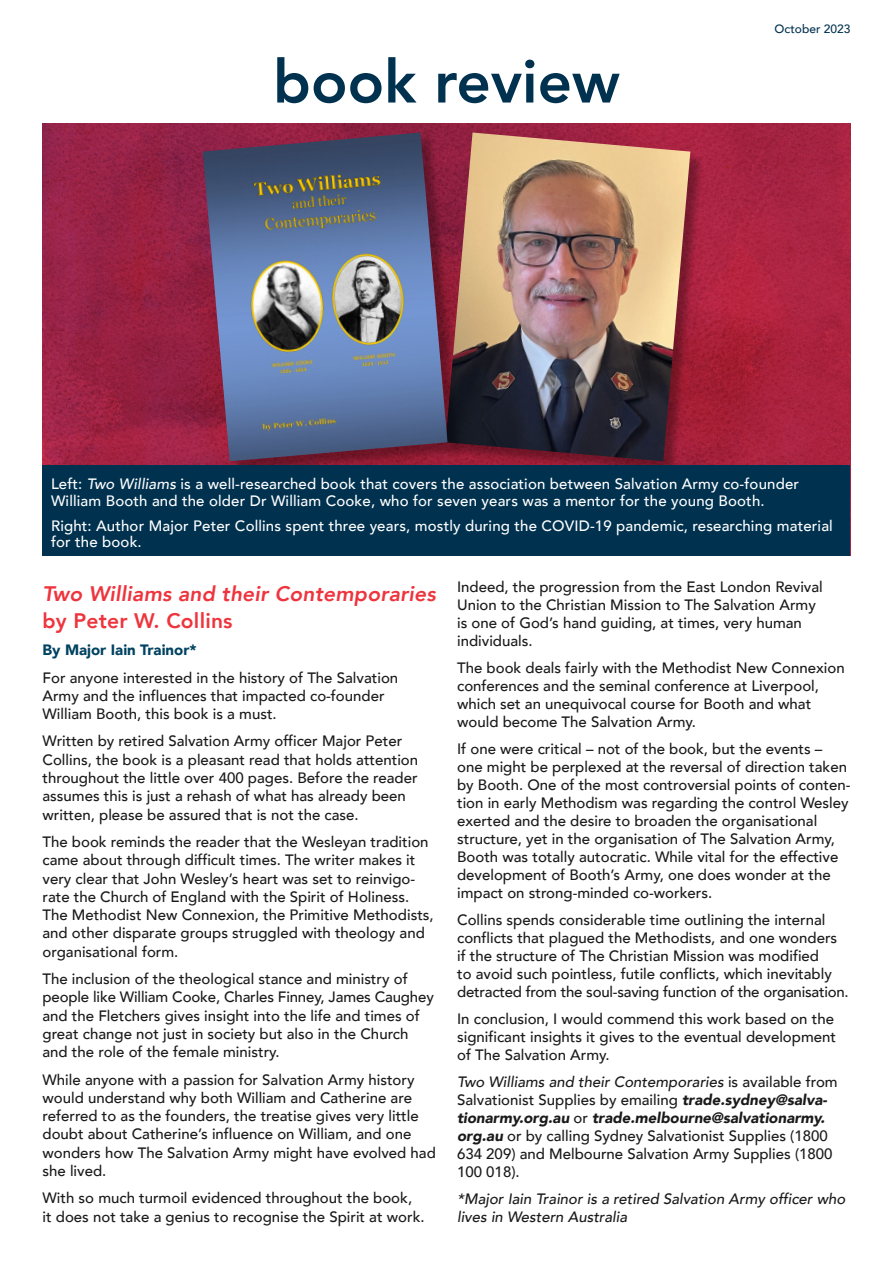
<style>
.page{position:relative;width:893px;height:1263px;background:#fff}
.page>*{position:absolute;margin:0;border:0;box-sizing:border-box;transform-origin:0 0}
.Large_Header{font:800 60px "Avenir";color:#003250}
.Body{font:italic 800 21px/27.3px "Avenir";letter-spacing:.01em;color:#ee343d}
.Body-2{font:500 15px/18px "Avenir";color:#1a1a1a}
.Body-3{font:500 15px/16.5px "Avenir";letter-spacing:.01em;color:#fff}
.Body-4{font:italic 500 15px/18px "Avenir";color:#1a1a1a}
.Body-5{font:900 15px "Avenir";color:#004261}
.t1{font:500 12px "Avenir";color:#003250}
.s1{font-style:italic}
.s2{font-style:normal}
.s3{font-weight:900;font-style:italic}
</style>
<div class="page">
<img style="left:43px;top:124px;width:807px;height:342px">
<div style="left:447px;top:135px;width:258px;height:341px;background:#000;opacity:.3"></div>
<img style="left:447px;top:133px;width:243px;height:328px">
<div style="left:205px;top:135px;width:257px;height:341px;background:#000;opacity:.3"></div>
<img style="left:203px;top:133px;width:244px;height:328px">
<div style="left:43px;top:466px;width:807px;height:90px;background:#003250"></div>
<p class="Large_Header" style="left:273px;top:35px;width:348px">book review</p>
<p class="t1" style="left:775px;top:19px;width:77px">October 2023</p>
<p class="Body-3" style="left:51px;top:475px;width:749px">Left: <span class="s1">Two Williams</span> is a well-researched book that covers the association between Salvation Army co-founder<br>William Booth and the older Dr William Cooke, who for seven years was a mentor for the young Booth.</p>
<p class="Body-3" style="left:51px;top:516px;width:783px">Right: Author Major Peter Collins spent three years, mostly during the COVID-19 pandemic, researching material for the book.</p>
<p class="Body" style="left:43px;top:580px;width:395px">Two Williams and their Contemporaries <span class="s2">by Peter W. Collins</span></p>
<p class="Body-5" style="left:43px;top:637px;width:156px">By Major Iain Trainor*</p>
<p class="Body-2" style="left:43px;top:667px;width:357px">For anyone interested in the history of The Salvation<br>Army and the influences that impacted co-founder<br>William Booth, this book is a must.</p>
<p class="Body-2" style="left:43px;top:731px;width:377px">Written by retired Salvation Army officer Major Peter Collins, the book is a pleasant read that holds attention throughout the little over 400 pages. Before the reader assumes this is just a rehash of what has already been written, please be assured that is not the case.</p>
<p class="Body-2" style="left:43px;top:832px;width:393px">The book reminds the reader that the Wesleyan tradition came about through difficult times. The writer makes it very clear that John Wesley’s heart was set to reinvigo&shy;rate the Church of England with the Spirit of Holiness.<br>The Methodist New Connexion, the Primitive Methodists, and other disparate groups struggled with theology and organisational form.</p>
<p class="Body-2" style="left:43px;top:969px;width:393px">The inclusion of the theological stance and ministry of people like William Cooke, Charles Finney, James Caughey and the Fletchers gives insight into the life and times of great change not just in society but also in the Church and the role of the female ministry.</p>
<p class="Body-2" style="left:43px;top:1069px;width:395px">While anyone with a passion for Salvation Army history would understand why both William and Catherine are referred to as the founders, the treatise gives very little doubt about Catherine’s influence on William, and one wonders how The Salvation Army might have evolved had she lived.</p>
<p class="Body-2" style="left:43px;top:1188px;width:384px">With so much turmoil evidenced throughout the book, it does not take a genius to recognise the Spirit at work.</p>
<p class="Body-2" style="left:457px;top:576px;width:367px">Indeed, the progression from the East London Revival Union to the Christian Mission to The Salvation Army is one of God’s hand guiding, at times, very human individuals.</p>
<p class="Body-2" style="left:457px;top:657px;width:389px">The book deals fairly with the Methodist New Connexion conferences and the seminal conference at Liverpool, which set an unequivocal course for Booth and what would become The Salvation Army.</p>
<p class="Body-2" style="left:457px;top:738px;width:395px">If one were critical – not of the book, but the events – one might be perplexed at the reversal of direction taken by Booth. One of the most controversial points of conten&shy;tion in early Methodism was regarding the control Wesley exerted and the desire to broaden the organisational structure, yet in the organisation of The Salvation Army, Booth was totally autocratic. While vital for the effective development of Booth’s Army, one does wonder at the impact on strong-minded co-workers.</p>
<p class="Body-2" style="left:457px;top:909px;width:393px">Collins spends considerable time outlining the internal conflicts that plagued the Methodists, and one wonders if the structure of The Christian Mission was modified<br>to avoid such pointless, futile conflicts, which inevitably detracted from the soul-saving function of the organisation.</p>
<p class="Body-2" style="left:457px;top:1008px;width:380px">In conclusion, I would commend this work based on the significant insights it gives to the eventual development of The Salvation Army.</p>
<p class="Body-2" style="left:457px;top:1071px;width:382px"><span class="s1">Two Williams and their Contemporaries</span> is available from Salvationist Supplies by emailing <span class="s3">trade.sydney@salva&shy;tionarmy.org.au</span> or <span class="s3">trade.melbourne@salvationarmy. org.au</span> or by calling Sydney Salvationist Supplies (1800<br>634 209) and Melbourne Salvation Army Supplies (1800<br>100 018).</p>
<p class="Body-4" style="left:457px;top:1190px;width:390px">*Major Iain Trainor is a retired Salvation Army officer who lives in Western Australia</p>
</div>
